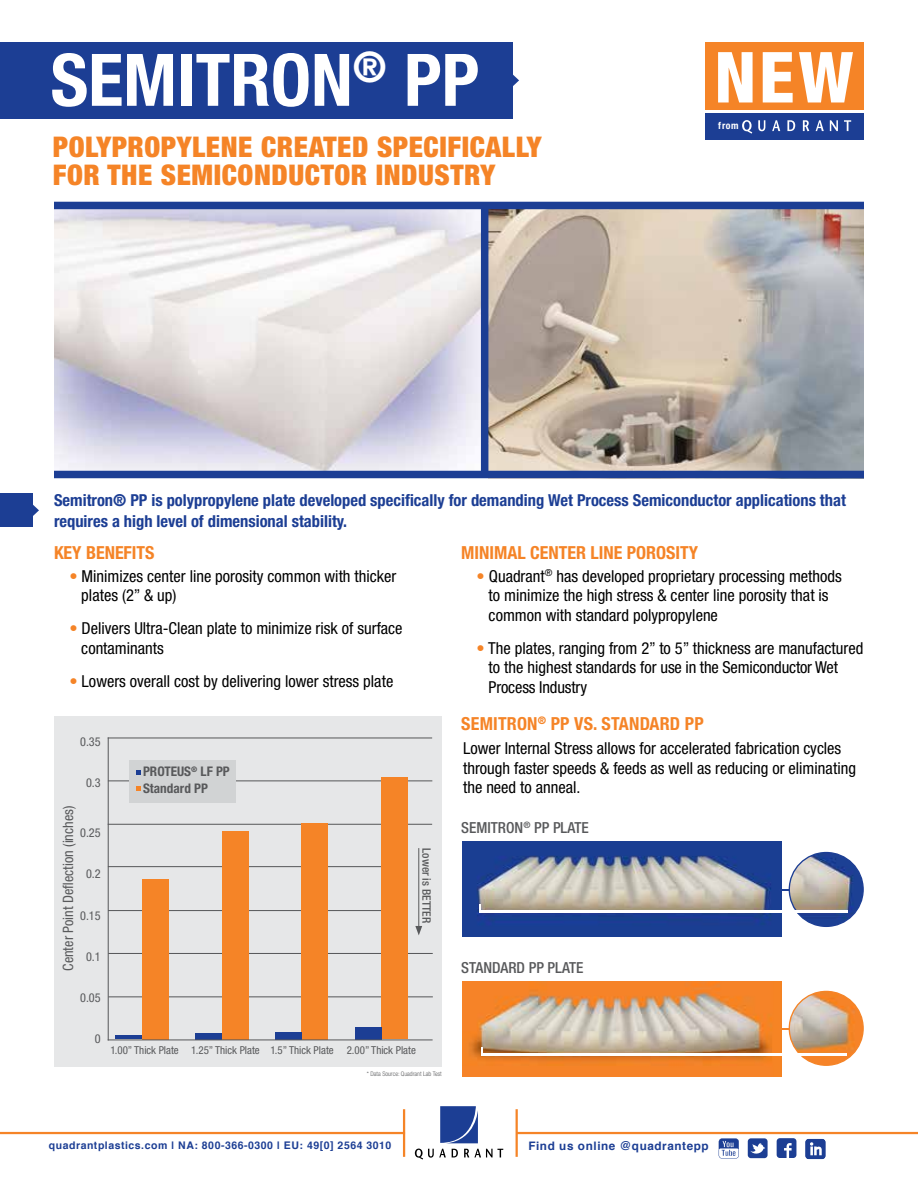
<style>
.page{position:relative;width:918px;height:1188px;background:#fff}
.page>*{position:absolute;margin:0;border:0;box-sizing:border-box;transform-origin:0 0}
.t1{font:700 condensed 72.6px "Helvetica Neue";color:#fff}
.t2{font:800 condensed 70.5px "Helvetica Neue";color:#fff}
.t3{font:900 condensed 28.5px/28.5px "Helvetica Neue";letter-spacing:.02em;color:#f58427}
.t4{font:700 condensed 18px "Helvetica Neue";color:#f58427}
.t5{font:condensed 16.5px/19.5px "Helvetica Neue";color:#000}
.t6{font:700 condensed 16.5px/21px "Helvetica Neue";color:#1c3e94}
.t7{font:500 condensed 15.3px "Helvetica Neue";color:#58595b}
.t8{font:condensed 14.25px "Helvetica Neue";color:#58595b}
.t9{font:700 condensed 13.2px "Helvetica Neue";color:#58595b}
.t10{font:condensed 12.3px "Helvetica Neue";color:#58595b}
.t11{font:700 11.7px "Helvetica";letter-spacing:.05em;color:#1c3e94}
.t12{font:500 condensed 11.7px "Helvetica Neue";color:#58595b}
.t13{font:condensed 10.95px "Helvetica Neue";color:#58595b}
.t14{font:700 10.5px "Helvetica";letter-spacing:.05em;color:#1c3e94}
.t15{font:700 condensed 9.75px "Helvetica Neue";color:#fff}
.t16{font:300 condensed 6.3px "Helvetica Neue";color:#58595b}
.s1{color:#f58427}
</style>
<div class="page">
<img style="left:488px;top:209px;width:376px;height:262px">
<div style="left:54px;top:471px;width:810px;height:7px;background:#1c3e94"></div>
<div style="left:54px;top:202px;width:810px;height:7px;background:#1c3e94"></div>
<div style="left:481px;top:205px;width:7px;height:269px;background:#1c3e94"></div>
<div style="left:0;top:42px;width:512px;height:77px;background:#1c3e94"></div>
<svg style="left:512px;top:74px;width:7px;height:13px"></svg>
<div style="left:705px;top:42px;width:159px;height:68px;background:#f58427"></div>
<div style="left:705px;top:113px;width:159px;height:26px;background:#1c3e94"></div>
<svg style="left:742px;top:120px;width:10px;height:14px"></svg>
<svg style="left:758px;top:120px;width:7px;height:11px"></svg>
<svg style="left:772px;top:120px;width:8px;height:11px"></svg>
<svg style="left:787px;top:120px;width:8px;height:11px"></svg>
<svg style="left:803px;top:120px;width:6px;height:11px"></svg>
<svg style="left:816px;top:120px;width:8px;height:11px"></svg>
<svg style="left:830px;top:120px;width:8px;height:11px"></svg>
<svg style="left:844px;top:120px;width:7px;height:11px"></svg>
<div style="left:0;top:493px;width:32px;height:34px;background:#1c3e94"></div>
<svg style="left:32px;top:504px;width:7px;height:13px"></svg>
<hr style="left:403px;top:1109px;width:2px;height:48px;background:#f58427">
<hr style="left:0;top:1132px;width:405px;height:2px;background:#f58427">
<hr style="left:516px;top:1109px;width:2px;height:48px;background:#f58427">
<hr style="left:517px;top:1132px;width:401px;height:2px;background:#f58427">
<svg style="left:440px;top:1106px;width:38px;height:37px"></svg>
<svg style="left:415px;top:1149px;width:31px;height:11px"></svg>
<svg style="left:452px;top:1149px;width:6px;height:8px"></svg>
<svg style="left:464px;top:1149px;width:39px;height:9px"></svg>
<svg style="left:805px;top:1139px;width:20px;height:20px"></svg>
<svg style="left:777px;top:1138px;width:19px;height:20px"></svg>
<svg style="left:719px;top:1138px;width:20px;height:21px"></svg>
<svg style="left:748px;top:1138px;width:20px;height:20px"></svg>
<img style="left:462px;top:981px;width:319px;height:96px">
<img style="left:789px;top:991px;width:74px;height:74px;border-radius:37px">
<div style="left:789px;top:991px;width:75px;height:75px;border:1px solid #f58427;border-radius:50%"></div>
<svg style="left:779px;top:1028px;width:10px;height:2px"></svg>
<hr style="left:482px;top:1053px;width:365px;height:2px;background:#fff">
<img style="left:462px;top:841px;width:319px;height:95px">
<img style="left:789px;top:853px;width:74px;height:73px;border-radius:37px">
<div style="left:789px;top:852px;width:75px;height:75px;border:1px solid #1c3e94;border-radius:50%"></div>
<svg style="left:779px;top:889px;width:10px;height:2px"></svg>
<hr style="left:481px;top:910px;width:366px;height:2px;background:#fff">
<div style="left:54px;top:716px;width:388px;height:350px;background:#e6e7e8"></div>
<hr style="left:108px;top:737px;width:1px;height:303px;background:#58595b">
<hr style="left:108px;top:824px;width:324px;height:1px;background:#58595b">
<hr style="left:108px;top:737px;width:324px;height:1px;background:#58595b">
<hr style="left:108px;top:866px;width:299px;height:1px;background:#58595b">
<hr style="left:108px;top:780px;width:324px;height:1px;background:#58595b">
<hr style="left:108px;top:910px;width:297px;height:1px;background:#58595b">
<hr style="left:108px;top:953px;width:325px;height:1px;background:#58595b">
<hr style="left:108px;top:996px;width:325px;height:1px;background:#58595b">
<div style="left:142px;top:879px;width:27px;height:160px;background:#f58427"></div>
<hr style="left:115px;top:1036px;width:27px;height:3px;background:#1c3e94">
<div style="left:195px;top:1033px;width:27px;height:6px;background:#1c3e94"></div>
<div style="left:222px;top:831px;width:26px;height:208px;background:#f58427"></div>
<div style="left:302px;top:823px;width:26px;height:216px;background:#f58427"></div>
<div style="left:382px;top:778px;width:26px;height:261px;background:#f58427"></div>
<div style="left:275px;top:1032px;width:27px;height:7px;background:#1c3e94"></div>
<div style="left:355px;top:1027px;width:26px;height:12px;background:#1c3e94"></div>
<div style="left:129px;top:760px;width:107px;height:42px;background:#d1d3d4"></div>
<svg style="left:136px;top:786px;width:5px;height:5px"></svg>
<svg style="left:136px;top:770px;width:5px;height:4px"></svg>
<hr style="left:108px;top:1039px;width:325px;height:1px;background:#58595b">
<hr style="left:418px;top:848px;width:1px;height:80px;background:#58595b">
<svg style="left:415px;top:926px;width:7px;height:9px"></svg>
<svg style="left:481px;top:1047px;width:2px;height:8px"></svg>
<svg style="left:479px;top:904px;width:2px;height:8px"></svg>
<h1 class="t1" style="left:51px;top:36px;width:430px">SEMITRON<sup>®</sup> PP</h1>
<h3 class="t3" style="left:53px;top:132px;width:490px">POLYPROPYLENE CREATED SPECIFICALLY<br>FOR THE SEMICONDUCTOR INDUSTRY</h3>
<h2 class="t2" style="left:714px;top:34px;width:140px">NEW</h2>
<p class="t15" style="left:718px;top:120px;width:22px">from</p>
<p class="t6" style="left:54px;top:489px;width:793px">Semitron® PP is polypropylene plate developed specifically for demanding Wet Process Semiconductor applications that requires a high level of dimensional stability.</p>
<p class="t4" style="left:54px;top:542px;width:102px">KEY BENEFITS</p>
<p class="t5" style="left:81px;top:566px;width:317px;text-indent:-12px"><span class="s1">•</span> Minimizes center line porosity common with thicker plates (2” &amp; up)</p>
<p class="t5" style="left:81px;top:618px;width:323px;text-indent:-12px"><span class="s1">•</span> Delivers Ultra-Clean plate to minimize risk of surface contaminants</p>
<p class="t5" style="left:69px;top:671px;width:326px"><span class="s1">•</span> Lowers overall cost by delivering lower stress plate</p>
<p class="t10" style="left:80px;top:735px;width:22px">0.35</p>
<p class="t10" style="left:86px;top:776px;width:16px">0.3</p>
<p class="t8" style="left:60px;top:971px;width:167px;rotate:-90deg">Center Point Deflection (inches)</p>
<p class="t10" style="left:80px;top:826px;width:22px">0.25</p>
<p class="t10" style="left:86px;top:867px;width:16px">0.2</p>
<p class="t10" style="left:80px;top:908px;width:22px">0.15</p>
<p class="t10" style="left:86px;top:949px;width:16px">0.1</p>
<p class="t10" style="left:80px;top:990px;width:22px">0.05</p>
<p class="t10" style="left:95px;top:1032px;width:7px">0</p>
<p class="t9" style="left:143px;top:764px;width:88px">PROTEUS<sup>®</sup> LF PP</p>
<p class="t9" style="left:143px;top:780px;width:66px">Standard PP</p>
<p class="t12" style="left:434px;top:848px;width:77px;rotate:90deg">Lower is BETTER</p>
<p class="t13" style="left:110px;top:1043px;width:307px">1.00” Thick Plate 1.25” Thick Plate 1.5” Thick Plate 2.00” Thick Plate</p>
<p class="t16" style="left:367px;top:1070px;width:77px">* Data Source: Quadrant Lab Test</p>
<p class="t4" style="left:461px;top:542px;width:238px">MINIMAL CENTER LINE POROSITY</p>
<p class="t5" style="left:489px;top:566px;width:355px;text-indent:-12px"><span class="s1">•</span> Quadrant<sup>®</sup> has developed proprietary processing methods to minimize the high stress &amp; center line porosity that is common with standard polypropylene</p>
<p class="t5" style="left:489px;top:638px;width:376px;text-indent:-12px"><span class="s1">•</span> The plates, ranging from 2” to 5” thickness are manufactured to the highest standards for use in the Semiconductor Wet<br>Process Industry</p>
<p class="t4" style="left:461px;top:713px;width:244px">SEMITRON<sup>®</sup> PP VS. STANDARD PP</p>
<p class="t5" style="left:463px;top:738px;width:394px">Lower Internal Stress allows for accelerated fabrication cycles through faster speeds &amp; feeds as well as reducing or eliminating the need to anneal.</p>
<p class="t7" style="left:461px;top:818px;width:129px">SEMITRON<sup>®</sup> PP PLATE</p>
<p class="t7" style="left:461px;top:959px;width:124px">STANDARD PP PLATE</p>
<p class="t14" style="left:49px;top:1137px;width:344px">quadrantplastics.com | NA: 800-366-0300 | EU: 49[0] 2564 3010</p>
<p class="t11" style="left:528px;top:1137px;width:182px">Find us online @quadrantepp</p>
</div>
